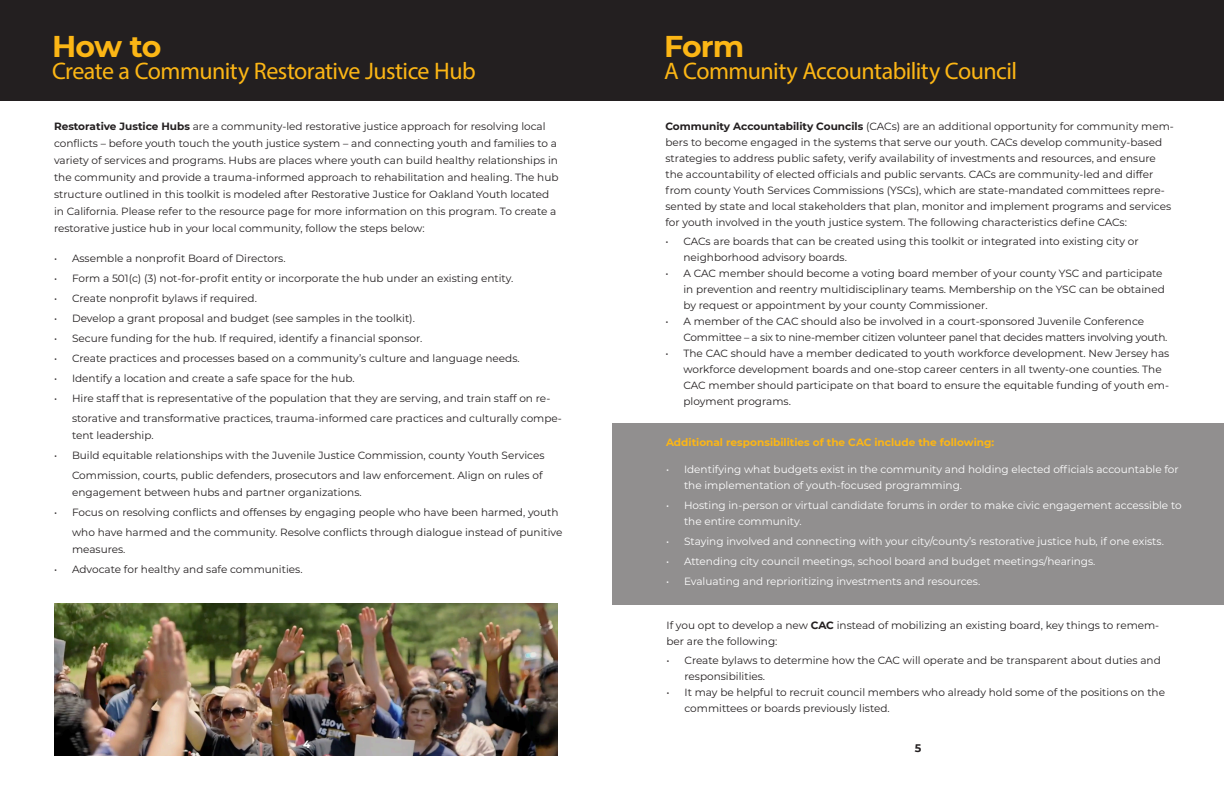
<style>
.page{position:relative;width:1224px;height:792px;background:#fff}
.page>*{position:absolute;margin:0;border:0;box-sizing:border-box;transform-origin:0 0}
.t1{font:700 30px "Montserrat";letter-spacing:-.035em;color:#fcb615}
.t2{font:24px "Myriad Pro";letter-spacing:-.025em;color:#fcb615}
.Paragraph_Style_2{font:700 11px "Montserrat";color:#231f20}
.Paragraph_Style_2-2{font:10.5px/16px "Montserrat";color:#231f20}
.t3{font:10.5px/16px "Montserrat";color:#fff}
.Paragraph_Style_2-3{font:10.5px/16px "Montserrat";letter-spacing:-.02em;color:#231f20}
.t4{font:700 10.5px "Montserrat";color:#fcb615}
.Paragraph_Style_2-4{font:700 10.5px "Montserrat";color:#fff}
.s1{font-weight:700}
</style>
<div class="page">
<img style="left:55px;top:603px;width:503px;height:153px">
<div style="left:0;top:0;width:612px;height:101px;background:#231f20"></div>
<div style="left:612px;top:423px;width:612px;height:182px;background:#918f8f"></div>
<div style="left:612px;top:0;width:612px;height:101px;background:#231f20"></div>
<p class="t1" style="left:52px;top:25px;width:111px">How to</p>
<p class="t2" style="left:52px;top:56px;width:425px">Create a Community Restorative Justice Hub</p>
<p class="Paragraph_Style_2-2" style="left:54px;top:117px;width:506px;line-height:17px"><span class="s1">Restorative Justice Hubs</span> are a community-led restorative justice approach for resolving local conflicts – before youth touch the youth justice system – and connecting youth and families to a variety of services and programs. Hubs are places where youth can build healthy relationships in the community and provide a trauma-informed approach to rehabilitation and healing. The hub structure outlined in this toolkit is modeled after Restorative Justice for Oakland Youth located in California. Please refer to the resource page for more information on this program. To create a restorative justice hub in your local community, follow the steps below:</p>
<p class="Paragraph_Style_2-2" style="left:54px;top:250px;width:233px">• Assemble a nonprofit Board of Directors.</p>
<p class="Paragraph_Style_2-2" style="left:54px;top:270px;width:461px">• Form a 501(c) (3) not-for-profit entity or incorporate the hub under an existing entity.</p>
<p class="Paragraph_Style_2-2" style="left:54px;top:290px;width:204px">• Create nonprofit bylaws if required.</p>
<p class="Paragraph_Style_2-2" style="left:54px;top:310px;width:362px">• Develop a grant proposal and budget (see samples in the toolkit).</p>
<p class="Paragraph_Style_2-2" style="left:54px;top:330px;width:370px">• Secure funding for the hub. If required, identify a financial sponsor.</p>
<p class="Paragraph_Style_2-2" style="left:54px;top:350px;width:467px">• Create practices and processes based on a community’s culture and language needs.</p>
<p class="Paragraph_Style_2-2" style="left:54px;top:370px;width:302px">• Identify a location and create a safe space for the hub.</p>
<p class="Paragraph_Style_2-2" style="left:72px;top:388px;width:491px;line-height:20px;text-indent:-18px">• Hire staff that is representative of the population that they are serving, and train staff on re&shy;storative and transformative practices, trauma-informed care practices and culturally compe-</p>
<p class="Paragraph_Style_2-2" style="left:72px;top:427px;width:83px">tent leadership.</p>
<p class="Paragraph_Style_2-2" style="left:54px;top:445px;width:492px;line-height:20px;text-align:right">• Build equitable relationships with the Juvenile Justice Commission, county Youth Services<br>Commission, courts, public defenders, prosecutors and law enforcement. Align on rules of</p>
<p class="Paragraph_Style_2-2" style="left:72px;top:484px;width:291px">engagement between hubs and partner organizations.</p>
<p class="Paragraph_Style_2-2" style="left:72px;top:502px;width:492px;line-height:20px;text-indent:-18px">• Focus on resolving conflicts and offenses by engaging people who have been harmed, youth who have harmed and the community. Resolve conflicts through dialogue instead of punitive</p>
<p class="Paragraph_Style_2-2" style="left:72px;top:541px;width:55px">measures.</p>
<p class="Paragraph_Style_2-2" style="left:54px;top:561px;width:250px">• Advocate for healthy and safe communities.</p>
<p class="Paragraph_Style_2-4" style="left:303px;top:736px;width:9px">4</p>
<p class="t1" style="left:664px;top:25px;width:82px">Form</p>
<p class="t2" style="left:664px;top:56px;width:355px">A Community Accountability Council</p>
<p class="Paragraph_Style_2-2" style="left:666px;top:118px;width:510px"><span class="s1">Community Accountability Councils</span> (CACs) are an additional opportunity for community mem&shy;bers to become engaged in the systems that serve our youth. CACs develop community-based strategies to address public safety, verify availability of investments and resources, and ensure the accountability of elected officials and public servants. CACs are community-led and differ from county Youth Services Commissions (YSCs), which are state-mandated committees repre&shy;sented by state and local stakeholders that plan, monitor and implement programs and services for youth involved in the youth justice system. The following characteristics define CACs:</p>
<p class="Paragraph_Style_2-2" style="left:684px;top:233px;width:457px;text-indent:-18px">• CACs are boards that can be created using this toolkit or integrated into existing city or neighborhood advisory boards.</p>
<p class="Paragraph_Style_2-2" style="left:684px;top:265px;width:483px;text-indent:-18px">• A CAC member should become a voting board member of your county YSC and participate in prevention and reentry multidisciplinary teams. Membership on the YSC can be obtained by request or appointment by your county Commissioner.</p>
<p class="Paragraph_Style_2-3" style="left:684px;top:313px;width:485px;text-indent:-18px">• A member of the CAC should also be involved in a court-sponsored Juvenile Conference<br>Committee – a six to nine-member citizen volunteer panel that decides matters involving youth.</p>
<p class="Paragraph_Style_2-2" style="left:684px;top:345px;width:487px;text-indent:-18px">• The CAC should have a member dedicated to youth workforce development. New Jersey has workforce development boards and one-stop career centers in all twenty-one counties. The CAC member should participate on that board to ensure the equitable funding of youth em&shy;ployment programs.</p>
<p class="t4" style="left:666px;top:435px;width:330px">Additional responsibilities of the CAC include the following:</p>
<p class="t3" style="left:684px;top:461px;width:496px;text-indent:-18px">• Identifying what budgets exist in the community and holding elected officials accountable for the implementation of youth-focused programming.</p>
<p class="t3" style="left:684px;top:497px;width:499px;text-indent:-18px">• Hosting in-person or virtual candidate forums in order to make civic engagement accessible to the entire community.</p>
<p class="t3" style="left:666px;top:533px;width:499px">• Staying involved and connecting with your city/county’s restorative justice hub, if one exists.</p>
<p class="t3" style="left:666px;top:553px;width:431px">• Attending city council meetings, school board and budget meetings/hearings.</p>
<p class="t3" style="left:666px;top:573px;width:316px">• Evaluating and reprioritizing investments and resources.</p>
<p class="Paragraph_Style_2-2" style="left:666px;top:617px;width:494px">If you opt to develop a new <span class="s1">CAC</span> instead of mobilizing an existing board, key things to remem&shy;ber are the following:</p>
<p class="Paragraph_Style_2-2" style="left:684px;top:652px;width:478px;text-indent:-18px">• Create bylaws to determine how the CAC will operate and be transparent about duties and responsibilities.</p>
<p class="Paragraph_Style_2-2" style="left:684px;top:684px;width:482px;text-indent:-18px">• It may be helpful to recruit council members who already hold some of the positions on the committees or boards previously listed.</p>
<p class="Paragraph_Style_2" style="left:915px;top:740px;width:8px">5</p>
</div>
